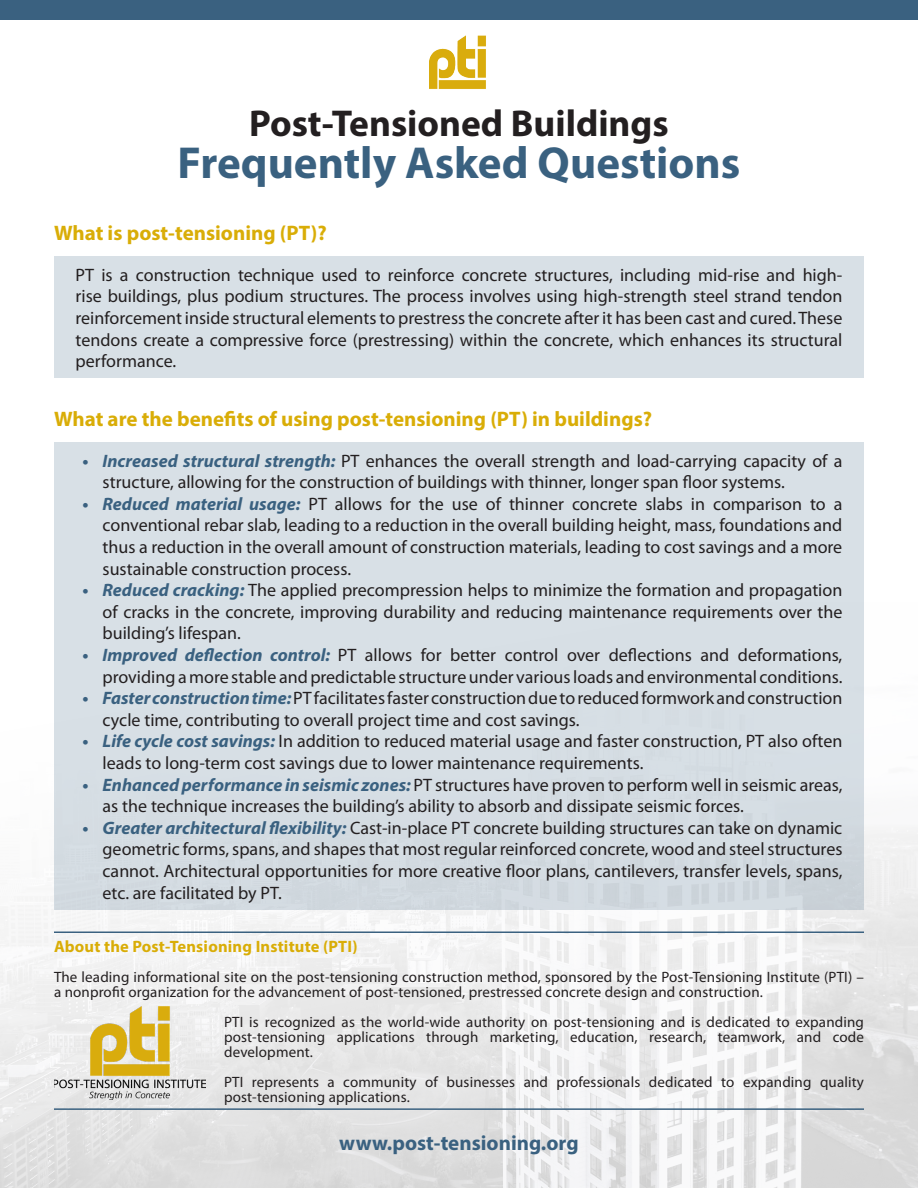
<style>
.page{position:relative;width:918px;height:1188px;background:#fff}
.page>*{position:absolute;margin:0;border:0;box-sizing:border-box;transform-origin:0 0}
.t1{font:700 45px "Myriad Pro";color:#3a6180}
.t2{font:700 37.5px "Myriad Pro";color:#231f20}
.t3{font:700 21px "Myriad Pro";color:#d9ad07}
.t4{font:700 21px "Myriad Pro";color:#3a6180}
.t5{font:18px/21.6px "Myriad Pro";color:#231f20;text-align:justify}
.t6{font:700 16.5px "Myriad Pro";letter-spacing:.01em;color:#d9ad07}
.t7{font:15px/15px "Myriad Pro";letter-spacing:.01em;color:#231f20}
.s1{font-weight:700;font-style:italic;color:#3a6180}
</style>
<div class="page">
<img style="left:0;top:827px;width:918px;height:361px">
<div style="left:0;top:0;width:918px;height:19px;background:#3a6180"></div>
<img style="left:429px;top:36px;width:57px;height:53px">
<div style="left:54px;top:256px;width:810px;height:122px;background:#d8e0e6"></div>
<div style="left:54px;top:442px;width:810px;height:467px;background:#d7dfe5"></div>
<img style="left:54px;top:1006px;width:152px;height:94px">
<hr style="left:54px;top:932px;width:810px;height:1px;background:#3a6180">
<hr style="left:54px;top:1108px;width:810px;height:2px;background:#3a6180">
<p class="t2" style="left:249px;top:99px;width:421px">Post-Tensioned Buildings</p>
<p class="t1" style="left:178px;top:134px;width:564px">Frequently Asked Questions</p>
<p class="t3" style="left:54px;top:220px;width:274px">What is post-tensioning (PT)?</p>
<p class="t5" style="left:76px;top:264px;width:768px">PT is a construction technique used to reinforce concrete structures, including mid-rise and high&shy;rise buildings, plus podium structures. The process involves using high-strength steel strand tendon reinforcement inside structural elements to prestress the concrete after it has been cast and cured. These tendons create a compressive force (prestressing) within the concrete, which enhances its structural performance.</p>
<p class="t3" style="left:54px;top:405px;width:600px">What are the benefits of using post-tensioning (PT) in buildings?</p>
<p class="t5" style="left:103px;top:449px;width:741px;text-indent:-20px"><span class="s1">• Increased structural strength:</span> PT enhances the overall strength and load-carrying capacity of a structure, allowing for the construction of buildings with thinner, longer span floor systems.</p>
<p class="t5" style="left:103px;top:493px;width:741px;text-indent:-20px"><span class="s1">• Reduced material usage:</span> PT allows for the use of thinner concrete slabs in comparison to a conventional rebar slab, leading to a reduction in the overall building height, mass, foundations and thus a reduction in the overall amount of construction materials, leading to cost savings and a more sustainable construction process.</p>
<p class="t5" style="left:103px;top:579px;width:741px;text-indent:-20px"><span class="s1">• Reduced cracking:</span> The applied precompression helps to minimize the formation and propagation of cracks in the concrete, improving durability and reducing maintenance requirements over the building’s lifespan.</p>
<p class="t5" style="left:82px;top:644px;width:762px;text-align:right"><span class="s1">• Improved deflection control:</span> PT allows for better control over deflections and deformations, providing a more stable and predictable structure under various loads and environmental conditions.</p>
<p class="t5" style="left:103px;top:687px;width:741px;text-indent:-20px"><span class="s1">• Faster construction time:</span> PT facilitates faster construction due to reduced formwork and construction cycle time, contributing to overall project time and cost savings.</p>
<p class="t5" style="left:103px;top:730px;width:741px;text-indent:-20px"><span class="s1">• Life cycle cost savings:</span> In addition to reduced material usage and faster construction, PT also often leads to long-term cost savings due to lower maintenance requirements.</p>
<p class="t5" style="left:103px;top:773px;width:741px;text-indent:-20px"><span class="s1">• Enhanced performance in seismic zones:</span> PT structures have proven to perform well in seismic areas, as the technique increases the building’s ability to absorb and dissipate seismic forces.</p>
<p class="t5" style="left:103px;top:817px;width:741px;text-indent:-20px"><span class="s1">• Greater architectural flexibility:</span> Cast-in-place PT concrete building structures can take on dynamic geometric forms, spans, and shapes that most regular reinforced concrete, wood and steel structures cannot. Architectural opportunities for more creative floor plans, cantilevers, transfer levels, spans, etc. are facilitated by PT.</p>
<p class="t6" style="left:54px;top:936px;width:305px">About the Post-Tensioning Institute (PTI)</p>
<p class="t7" style="left:54px;top:969px;width:811px">The leading informational site on the post-tensioning construction method, sponsored by the Post-Tensioning Institute (PTI) – a nonprofit organization for the advancement of post-tensioned, prestressed concrete design and construction.</p>
<p class="t7" style="left:224px;top:1014px;width:641px;text-align:justify">PTI is recognized as the world-wide authority on post-tensioning and is dedicated to expanding post-tensioning applications through marketing, education, research, teamwork, and code development.</p>
<p class="t7" style="left:224px;top:1074px;width:641px">PTI represents a community of businesses and professionals dedicated to expanding quality post-tensioning applications.</p>
<p class="t4" style="left:339px;top:1129px;width:241px">www.post-tensioning.org</p>
</div>
